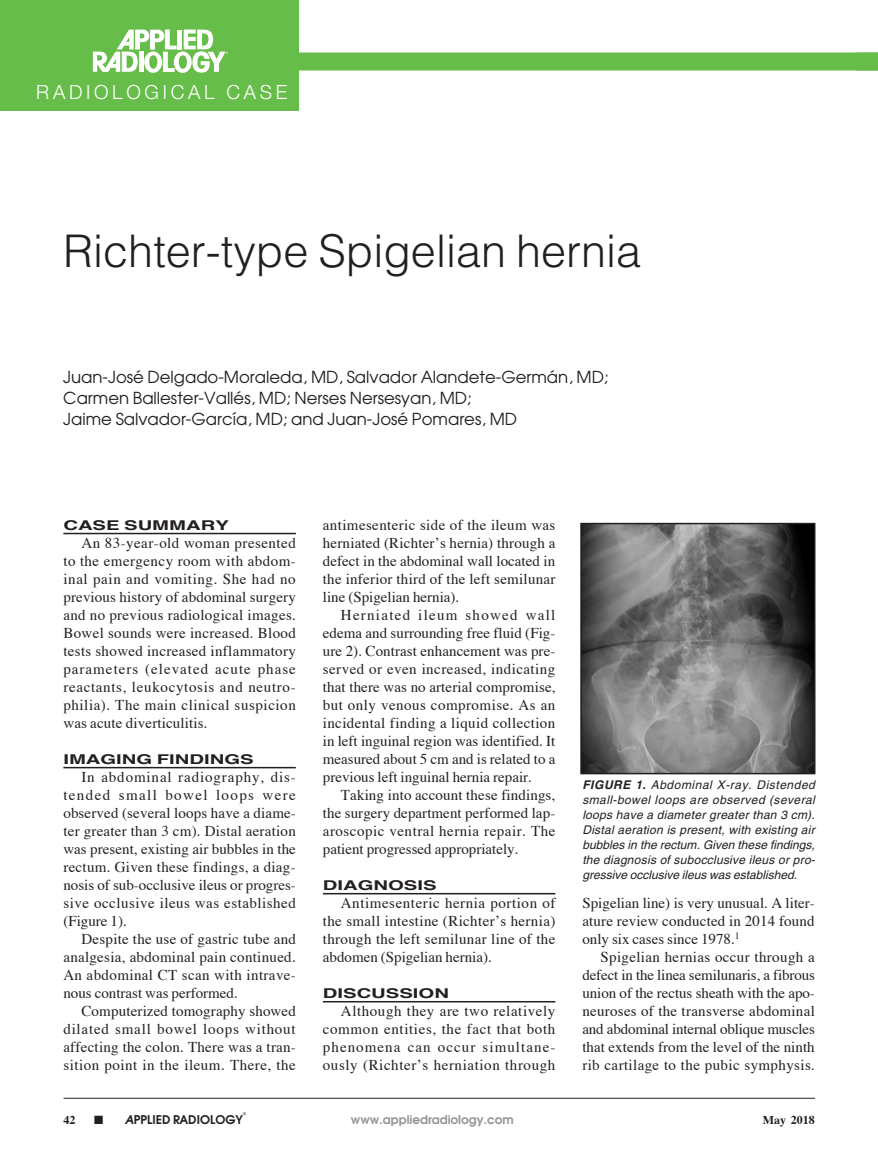
<style>
.page{position:relative;width:878px;height:1175px;background:#fff}
.page>*{position:absolute;margin:0;border:0;box-sizing:border-box;transform-origin:0 0}
.RC_title{font:300 45px "Helvetica";color:#231f20}
.t1{font:300 19.5px "Helvetica Neue LT Std";letter-spacing:.19em;color:#fff}
.RC_author_line{font:16.5px/21px "Avant Garde";color:#231f20}
.RC_Body_Copy{font:15px/18px "Times";letter-spacing:.015em;color:#231f20;text-align:justify}
.RC_subhead{font:700 13.5px "Helvetica";color:#231f20;scale:1.5 1}
.RC_fig_caption{font:italic 12px/15px "Helvetica";color:#231f20;text-align:justify}
.t2{font:600 12px "Avant Garde";color:#939598}
.t3{font:600 12px "Avant Garde";color:#231f20}
.t4{font:700 12px "Times";color:#231f20}
.t5{font:600 3.75px "Avant Garde";color:#231f20}
.s1{font-weight:700}
.s2{font-style:italic}
</style>
<div class="page">
<hr style="left:64px;top:1097px;width:750px;height:1px;background:#231f20">
<div style="left:279px;top:53px;width:599px;height:18px;background:#67bd4a"></div>
<div style="left:0;top:0;width:299px;height:111px;background:#67bd4a"></div>
<svg style="left:93px;top:29px;width:135px;height:44px"></svg>
<hr style="left:63px;top:533px;width:233px;height:1px;background:#231f20">
<hr style="left:63px;top:767px;width:233px;height:1px;background:#231f20">
<hr style="left:323px;top:893px;width:232px;height:1px;background:#231f20">
<hr style="left:323px;top:1001px;width:232px;height:1px;background:#231f20">
<img style="left:583px;top:526px;width:229px;height:245px">
<div style="left:580px;top:523px;width:235px;height:251px;border:2px solid #231f20"></div>
<h2 class="t1" style="left:36px;top:81px;width:253px">RADIOLOGICAL CASE</h2>
<p class="RC_title" style="left:63px;top:223px;width:579px">Richter-type Spigelian hernia</p>
<p class="RC_author_line" style="left:63px;top:366px;width:547px">Juan-José Delgado-Moraleda, MD, Salvador Alandete-Germán, MD;<br>Carmen Ballester-Vallés, MD; Nerses Nersesyan, MD;<br>Jaime Salvador-García, MD; and Juan-José Pomares, MD</p>
<p class="RC_subhead" style="left:63px;top:515px;width:112px">CASE SUMMARY</p>
<p class="RC_Body_Copy" style="left:63px;top:532px;width:234px;text-indent:18px">An 83-year-old woman presented to the emergency room with abdom&shy;inal pain and vomiting. She had no previous history of abdominal surgery and no previous radiological images.<br>Bowel sounds were increased. Blood tests showed increased inflammatory parameters (elevated acute phase reactants, leukocytosis and neutro&shy;philia). The main clinical suspicion was acute diverticulitis.</p>
<p class="RC_subhead" style="left:63px;top:749px;width:128px">IMAGING FINDINGS</p>
<p class="RC_Body_Copy" style="left:63px;top:766px;width:234px;text-indent:18px">In abdominal radiography, dis&shy;tended small bowel loops were observed (several loops have a diame&shy;ter greater than 3 cm). Distal aeration was present, existing air bubbles in the rectum. Given these findings, a diag&shy;nosis of sub-occlusive ileus or progres&shy;sive occlusive ileus was established (Figure 1).</p>
<p class="RC_Body_Copy" style="left:63px;top:928px;width:234px;text-indent:18px">Despite the use of gastric tube and analgesia, abdominal pain continued.<br>An abdominal CT scan with intrave&shy;nous contrast was performed.</p>
<p class="RC_Body_Copy" style="left:63px;top:1000px;width:234px;text-indent:18px">Computerized tomography showed dilated small bowel loops without affecting the colon. There was a tran&shy;sition point in the ileum. There, the</p>
<p class="RC_Body_Copy" style="left:323px;top:514px;width:234px">antimesenteric side of the ileum was herniated (Richter’s hernia) through a defect in the abdominal wall located in the inferior third of the left semilunar line (Spigelian hernia).</p>
<p class="RC_Body_Copy" style="left:323px;top:604px;width:234px;text-indent:18px">Herniated ileum showed wall edema and surrounding free fluid (Fig&shy;ure 2). Contrast enhancement was pre&shy;served or even increased, indicating that there was no arterial compromise, but only venous compromise. As an incidental finding a liquid collection in left inguinal region was identified. It measured about 5 cm and is related to a previous left inguinal hernia repair.</p>
<p class="RC_Body_Copy" style="left:323px;top:784px;width:234px;text-indent:18px">Taking into account these findings, the surgery department performed lap&shy;aroscopic ventral hernia repair. The patient progressed appropriately.</p>
<p class="RC_subhead" style="left:323px;top:875px;width:77px">DIAGNOSIS</p>
<p class="RC_Body_Copy" style="left:323px;top:892px;width:234px;text-indent:18px">Antimesenteric hernia portion of the small intestine (Richter’s hernia) through the left semilunar line of the abdomen (Spigelian hernia).</p>
<p class="RC_subhead" style="left:323px;top:983px;width:86px">DISCUSSION</p>
<p class="RC_Body_Copy" style="left:323px;top:1000px;width:234px;text-indent:18px">Although they are two relatively common entities, the fact that both phenomena can occur simultane&shy;ously (Richter’s herniation through</p>
<p class="RC_fig_caption" style="left:582px;top:777px;width:234px"><span class="s1">FIGURE 1.</span> Abdominal X-ray. Distended small-bowel loops are observed (several loops have a diameter greater than 3 cm).<br>Distal aeration is present, with existing air bubbles in the rectum. Given these findings, the diagnosis of subocclusive ileus or pro&shy;gressive occlusive ileus was established.</p>
<p class="RC_Body_Copy" style="left:582px;top:892px;width:234px">Spigelian line) is very unusual. A liter&shy;ature review conducted in 2014 found only six cases since 1978.<sup>1</sup></p>
<p class="RC_Body_Copy" style="left:582px;top:946px;width:234px;text-indent:18px">Spigelian hernias occur through a defect in the linea semilunaris, a fibrous union of the rectus sheath with the apo&shy;neuroses of the transverse abdominal and abdominal internal oblique muscles that extends from the level of the ninth rib cartilage to the pubic symphysis.</p>
<p class="t5" style="left:243px;top:1111px;width:4px">©</p>
<p class="t4" style="left:63px;top:1108px;width:13px">42</p>
<p class="t3" style="left:94px;top:1111px;width:150px">■ <span class="s2">A</span>PPLIED RADIOLOGY</p>
<p class="t2" style="left:351px;top:1111px;width:164px">www.appliedradiology.com</p>
<p class="t4" style="left:762px;top:1108px;width:54px">May 2018</p>
</div>
